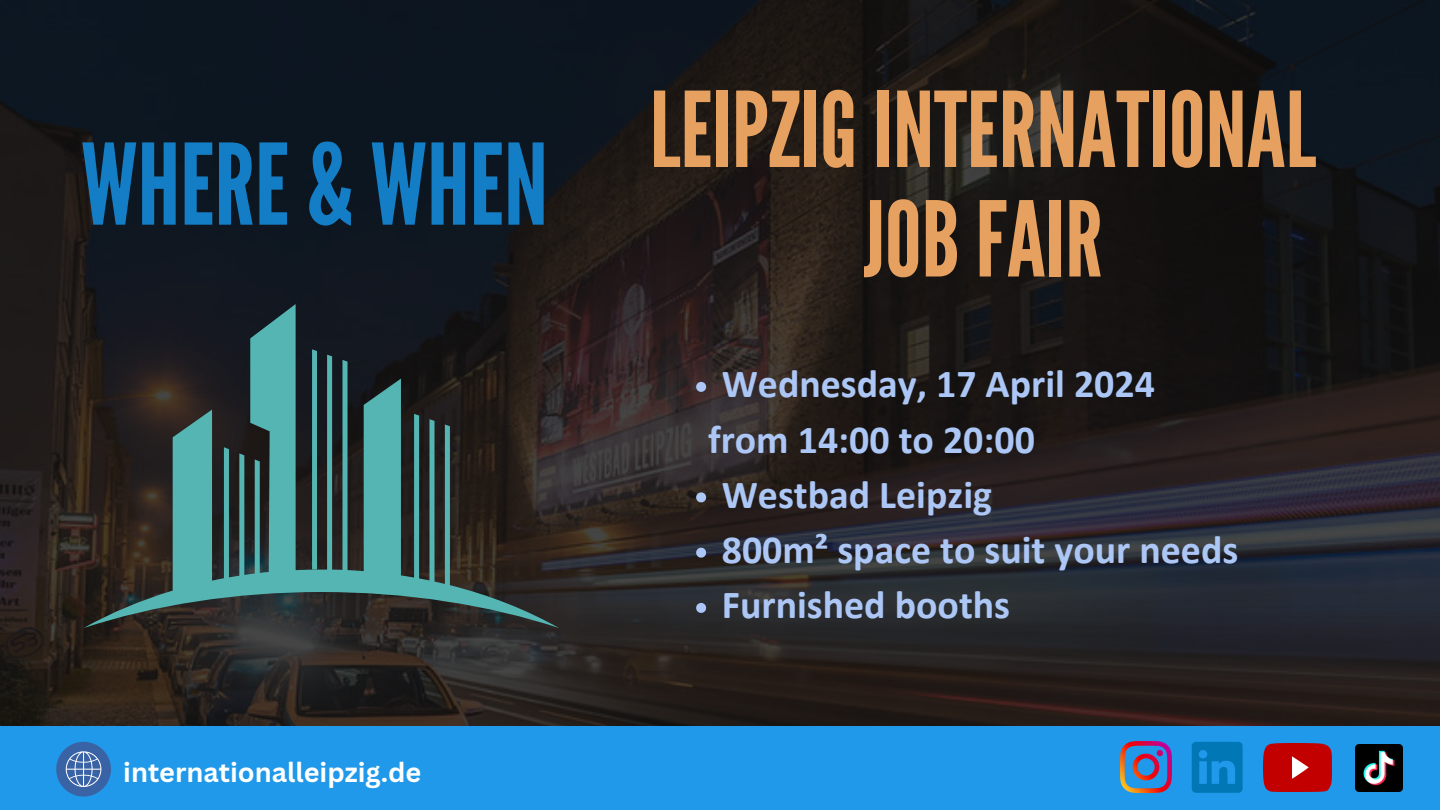
<style>
.page{position:relative;width:1440px;height:810px;background:#fff}
.page>*{position:absolute;margin:0;border:0;box-sizing:border-box;transform-origin:0 0}
.t1{font:111.9px "League Gothic";color:#137dc5}
.t2{font:104px "League Gothic";color:#e6a160}
.t3{font:700 39.9px "Calibri";color:#acc7f6}
.t4{font:700 27px "Canva Sans";color:#fff}
</style>
<div class="page">
<img style="left:0;top:0;width:1440px;height:727px">
<svg style="left:84px;top:304px;width:475px;height:324px;background:#2e4140"></svg>
<svg style="left:312px;top:349px;width:5px;height:220px"></svg>
<div style="left:0;top:727px;width:1440px;height:83px;background:#2199ea"></div>
<svg style="left:56px;top:742px;width:55px;height:55px"></svg>
<img style="left:1120px;top:742px;width:51px;height:51px">
<svg style="left:1192px;top:742px;width:51px;height:51px"></svg>
<img style="left:1263px;top:744px;width:68px;height:48px">
<img style="left:1355px;top:744px;width:47px;height:48px">
<svg style="left:696px;top:382px;width:10px;height:10px"></svg>
<svg style="left:696px;top:492px;width:10px;height:10px"></svg>
<svg style="left:696px;top:548px;width:10px;height:10px"></svg>
<svg style="left:696px;top:603px;width:10px;height:10px"></svg>
<p class="t1" style="left:81px;top:120px;width:469px">WHERE &amp; WHEN</p>
<p class="t4" style="left:123px;top:754px;width:300px">internationalleipzig.de</p>
<p class="t2" style="left:650px;top:70px;width:668px">LEIPZIGINTERNATIONAL</p>
<p class="t2" style="left:863px;top:179px;width:241px">JOBFAIR</p>
<p class="t3" style="left:722px;top:367px;width:435px">Wednesday, 17 April 2024</p>
<p class="t3" style="left:708px;top:423px;width:328px">from 14:00 to 20:00</p>
<p class="t3" style="left:722px;top:478px;width:272px">Westbad Leipzig</p>
<p class="t3" style="left:722px;top:533px;width:518px">800m² space to suit your needs</p>
<p class="t3" style="left:722px;top:588px;width:290px">Furnished booths</p>
</div>
